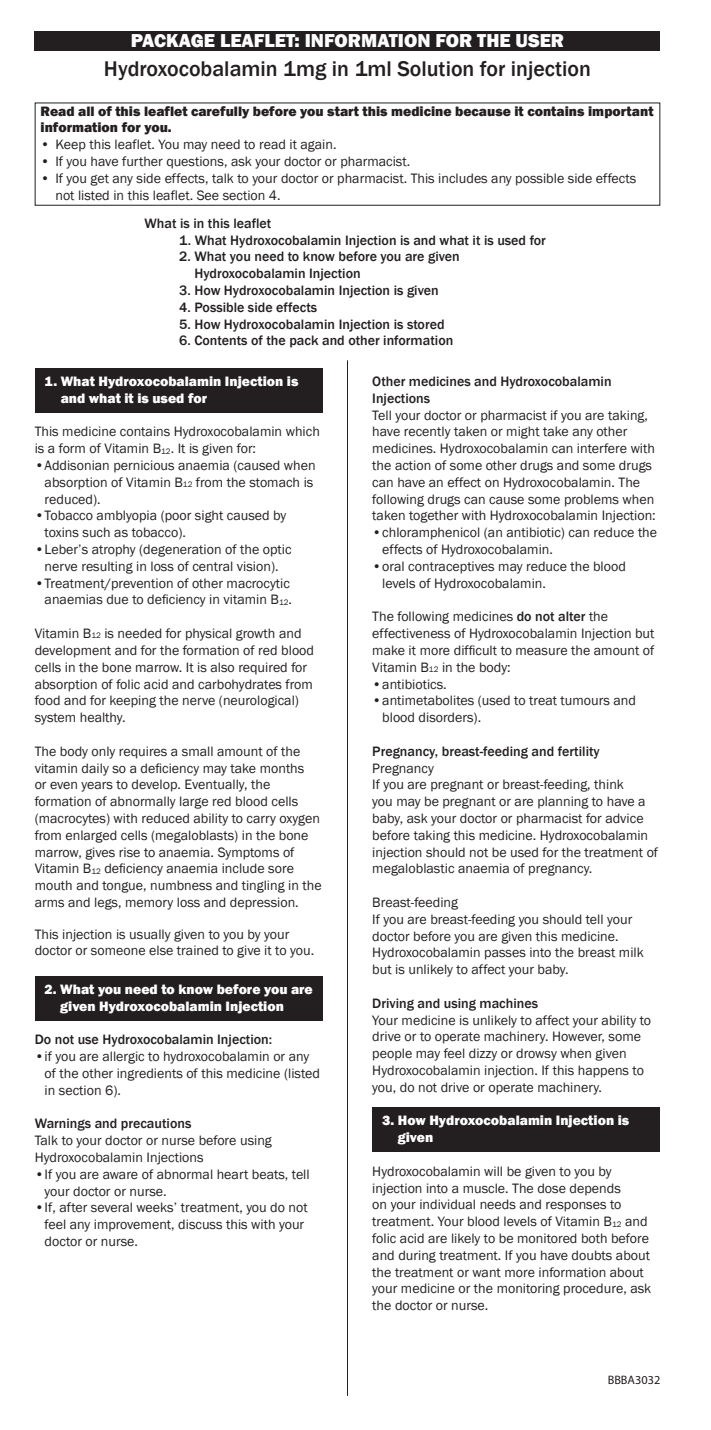
<style>
.page{position:relative;width:711px;height:1430px;background:#fff}
.page>*{position:absolute;margin:0;border:0;box-sizing:border-box;transform-origin:0 0}
.t1{font:500 21.88px "Franklin Gothic";color:#231f20}
.t2{font:800 19.25px "Franklin Gothic";color:#fff}
.t3{font:14px/16.8px "Franklin Gothic";color:#231f20}
.t4{font:500 14px/16.8px "Franklin Gothic";color:#231f20}
.t5{font:800 14px/16.8px "Franklin Gothic";color:#fff}
.t6{font:800 14px/16.8px "Franklin Gothic";color:#231f20}
.t7{font:12.25px "Myriad Pro";color:#231f20}
.s1{font-size:8.22px}
.s2{font-weight:500}
</style>
<div class="page">
<div style="left:35px;top:976px;width:287px;height:45px;background:#231f20"></div>
<div style="left:372px;top:1107px;width:288px;height:45px;background:#231f20"></div>
<div style="left:35px;top:368px;width:287px;height:45px;background:#231f20"></div>
<div style="left:35px;top:31px;width:625px;height:20px;background:#231f20"></div>
<hr style="left:347px;top:360px;width:1px;height:1036px;background:#231f20">
<div style="left:35px;top:102px;width:625px;height:104px;border:1px solid #231f20"></div>
<h2 class="t2" style="left:131px;top:28px;width:435px">PACKAGE LEAFLET: INFORMATION FOR THE USER</h2>
<h1 class="t1" style="left:104px;top:55px;width:488px">Hydroxocobalamin 1mg in 1ml Solution for injection</h1>
<p class="t6" style="left:41px;top:103px;width:614px">Read all of this leaflet carefully before you start this medicine because it contains important information for you.</p>
<p class="t3" style="left:41px;top:136px;width:297px">• Keep this leaflet. You may need to read it again.</p>
<p class="t3" style="left:41px;top:153px;width:371px">• If you have further questions, ask your doctor or pharmacist.</p>
<p class="t3" style="left:55px;top:170px;width:582px;text-indent:-15px">• If you get any side effects, talk to your doctor or pharmacist. This includes any possible side effects not listed in this leaflet. See section 4.</p>
<p class="t4" style="left:144px;top:215px;width:128px">What is in this leaflet</p>
<p class="t4" style="left:179px;top:232px;width:368px">1. What Hydroxocobalamin Injection is and what it is used for</p>
<p class="t4" style="left:194px;top:248px;width:267px;text-indent:-15px">2. What you need to know before you are given<br>Hydroxocobalamin Injection</p>
<p class="t4" style="left:179px;top:282px;width:261px">3. How Hydroxocobalamin Injection is given</p>
<p class="t4" style="left:179px;top:299px;width:139px">4. Possible side effects</p>
<p class="t4" style="left:179px;top:316px;width:267px">5. How Hydroxocobalamin Injection is stored</p>
<p class="t4" style="left:179px;top:332px;width:275px">6. Contents of the pack and other information</p>
<p class="t5" style="left:61px;top:373px;width:239px;text-indent:-16px">1. What Hydroxocobalamin Injection is and what it is used for</p>
<p class="t3" style="left:35px;top:424px;width:286px">This medicine contains Hydroxocobalamin which is a form of Vitamin B<span class="s1">12</span>. It is given for:</p>
<p class="t3" style="left:45px;top:457px;width:272px;text-indent:-10px">•Addisonian pernicious anaemia (caused when absorption of Vitamin B<span class="s1">12</span> from the stomach is reduced).</p>
<p class="t3" style="left:45px;top:508px;width:243px;text-indent:-10px">•Tobacco amblyopia (poor sight caused by toxins such as tobacco).</p>
<p class="t3" style="left:35px;top:541px;width:258px;text-align:center">•Leber’s atrophy (degeneration of the optic nerve resulting in loss of central vision).</p>
<p class="t3" style="left:35px;top:575px;width:259px;text-align:right">•Treatment/prevention of other macrocytic anaemias due to deficiency in vitamin B<span class="s1">12</span>.</p>
<p class="t3" style="left:35px;top:625px;width:281px">Vitamin B<span class="s1">12</span> is needed for physical growth and development and for the formation of red blood cells in the bone marrow. It is also required for absorption of folic acid and carbohydrates from food and for keeping the nerve (neurological) system healthy.</p>
<p class="t3" style="left:35px;top:743px;width:288px">The body only requires a small amount of the vitamin daily so a deficiency may take months<br>or even years to develop. Eventually, the formation of abnormally large red blood cells (macrocytes) with reduced ability to carry oxygen from enlarged cells (megaloblasts) in the bone marrow, gives rise to anaemia. Symptoms of Vitamin B<span class="s1">12</span> deficiency anaemia include sore mouth and tongue, numbness and tingling in the arms and legs, memory loss and depression.</p>
<p class="t3" style="left:35px;top:926px;width:281px">This injection is usually given to you by your doctor or someone else trained to give it to you.</p>
<p class="t5" style="left:60px;top:981px;width:254px;text-indent:-16px">2. What you need to know before you are given Hydroxocobalamin Injection</p>
<p class="t4" style="left:35px;top:1031px;width:239px">Do not use Hydroxocobalamin Injection:</p>
<p class="t3" style="left:45px;top:1048px;width:277px;text-indent:-10px">•if you are allergic to hydroxocobalamin or any of the other ingredients of this medicine (listed in section 6).</p>
<p class="t4" style="left:35px;top:1115px;width:158px">Warnings and precautions</p>
<p class="t3" style="left:35px;top:1132px;width:238px">Talk to your doctor or nurse before using<br>Hydroxocobalamin Injections</p>
<p class="t3" style="left:45px;top:1166px;width:266px;text-indent:-10px">•If you are aware of abnormal heart beats, tell your doctor or nurse.</p>
<p class="t3" style="left:45px;top:1199px;width:264px;text-indent:-10px">•If, after several weeks’ treatment, you do not feel any improvement, discuss this with your doctor or nurse.</p>
<p class="t4" style="left:372px;top:373px;width:241px">Other medicines and Hydroxocobalamin<br>Injections</p>
<p class="t3" style="left:372px;top:407px;width:285px">Tell your doctor or pharmacist if you are taking, have recently taken or might take any other medicines. Hydroxocobalamin can interfere with the action of some other drugs and some drugs can have an effect on Hydroxocobalamin. The following drugs can cause some problems when taken together with Hydroxocobalamin Injection:</p>
<p class="t3" style="left:382px;top:524px;width:276px;text-indent:-10px">•chloramphenicol (an antibiotic) can reduce the effects of Hydroxocobalamin.</p>
<p class="t3" style="left:382px;top:558px;width:245px;text-indent:-10px">•oral contraceptives may reduce the blood levels of Hydroxocobalamin.</p>
<p class="t3" style="left:372px;top:608px;width:283px">The following medicines <span class="s2">do not alter</span> the effectiveness of Hydroxocobalamin Injection but make it more difficult to measure the amount of Vitamin B<span class="s1">12</span> in the body:</p>
<p class="t3" style="left:372px;top:676px;width:76px">•antibiotics.</p>
<p class="t3" style="left:382px;top:692px;width:255px;text-indent:-10px">•antimetabolites (used to treat tumours and blood disorders).</p>
<p class="t4" style="left:372px;top:743px;width:229px">Pregnancy, breast-feeding and fertility</p>
<p class="t3" style="left:372px;top:760px;width:287px">Pregnancy<br>If you are pregnant or breast-feeding, think<br>you may be pregnant or are planning to have a baby, ask your doctor or pharmacist for advice before taking this medicine. Hydroxocobalamin injection should not be used for the treatment of megaloblastic anaemia of pregnancy.</p>
<p class="t3" style="left:372px;top:894px;width:273px">Breast-feeding<br>If you are breast-feeding you should tell your doctor before you are given this medicine.<br>Hydroxocobalamin passes into the breast milk but is unlikely to affect your baby.</p>
<p class="t4" style="left:372px;top:995px;width:167px">Driving and using machines</p>
<p class="t3" style="left:372px;top:1012px;width:280px">Your medicine is unlikely to affect your ability to drive or to operate machinery. However, some people may feel dizzy or drowsy when given Hydroxocobalamin injection. If this happens to you, do not drive or operate machinery.</p>
<p class="t5" style="left:397px;top:1112px;width:233px;text-indent:-16px">3. How Hydroxocobalamin Injection is given</p>
<p class="t3" style="left:372px;top:1163px;width:280px">Hydroxocobalamin will be given to you by injection into a muscle. The dose depends<br>on your individual needs and responses to treatment. Your blood levels of Vitamin B<span class="s1">12</span> and folic acid are likely to be monitored both before and during treatment. If you have doubts about the treatment or want more information about your medicine or the monitoring procedure, ask the doctor or nurse.</p>
<p class="t7" style="left:607px;top:1371px;width:54px">BBBA3032</p>
</div>
